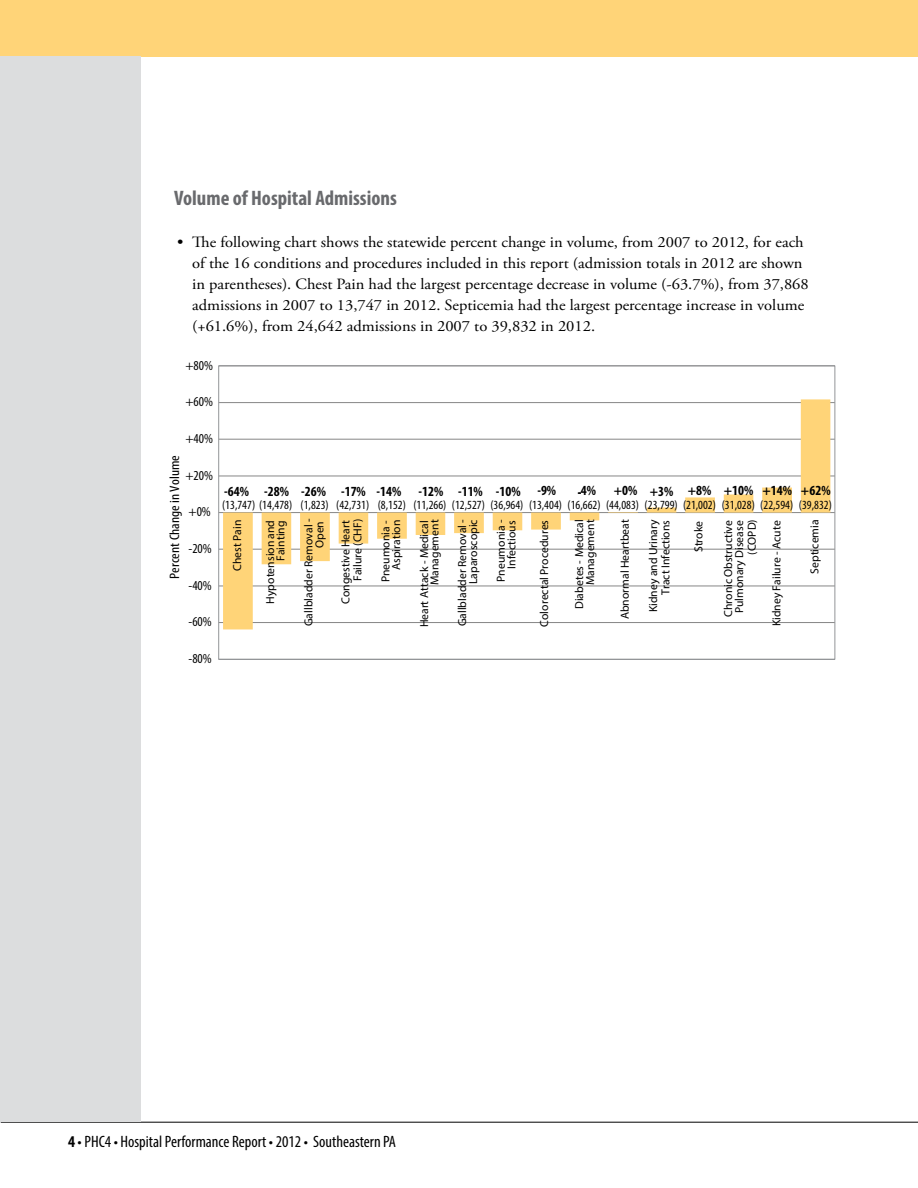
<style>
.page{position:relative;width:918px;height:1188px;background:#fff}
.page>*{position:absolute;margin:0;border:0;box-sizing:border-box;transform-origin:0 0}
.t1{font:700 condensed 21px "Myriad Pro";color:#696a6d}
.t2{font:condensed 16.5px "Myriad Pro";color:#000}
.t3{font:15.6px/21px "Adobe Garamond Pro";color:#000;scale:1.05 1}
.t4{font:700 condensed 13.95px "Myriad Pro";color:#010101}
.t5{font:condensed 13.8px "Myriad Pro";color:#010101}
.t6{font:condensed 13.8px "Myriad Pro";color:#010101;scale:1.11 1}
.t7{font:condensed 12.45px "Myriad Pro";color:#010101}
.t8{font:11.7px/10.9px "Myriad Pro";color:#010101;text-align:right}
.s1{font-weight:700}
</style>
<div class="page">
<hr style="left:1px;top:1122px;width:917px;height:1px;background:#000">
<div style="left:0;top:0;width:918px;height:56px;background:#ffd478"></div>
<div style="left:0;top:56px;width:140px;height:1065px;background:#dcddde"></div>
<hr style="left:219px;top:402px;width:616px;height:1px;background:#868686">
<hr style="left:219px;top:439px;width:616px;height:1px;background:#868686">
<hr style="left:219px;top:476px;width:616px;height:1px;background:#868686">
<hr style="left:219px;top:512px;width:616px;height:1px;background:#868686">
<hr style="left:219px;top:549px;width:616px;height:1px;background:#868686">
<hr style="left:219px;top:586px;width:616px;height:1px;background:#868686">
<hr style="left:219px;top:622px;width:616px;height:1px;background:#868686">
<svg style="left:223px;top:399px;width:607px;height:230px"></svg>
<h1 class="t1" style="left:174px;top:185px;width:224px">Volume of Hospital Admissions</h1>
<p class="t3" style="left:192px;top:232px;width:589px;text-indent:-15px">• The following chart shows the statewide percent change in volume, from 2007 to 2012, for each of the 16 conditions and procedures included in this report (admission totals in 2012 are shown in parentheses). Chest Pain had the largest percentage decrease in volume (-63.7%), from 37,868 admissions in 2007 to 13,747 in 2012. Septicemia had the largest percentage increase in volume (+61.6%), from 24,642 admissions in 2007 to 39,832 in 2012.</p>
<p class="t5" style="left:185px;top:357px;width:29px">+80%</p>
<p class="t5" style="left:185px;top:393px;width:29px">+60%</p>
<p class="t5" style="left:185px;top:430px;width:29px">+40%</p>
<p class="t6" style="left:166px;top:579px;width:112px;rotate:-90deg">Percent Change in Volume</p>
<p class="t5" style="left:185px;top:467px;width:29px">+20%</p>
<p class="t5" style="left:189px;top:503px;width:24px">+0%</p>
<p class="t5" style="left:189px;top:540px;width:25px">-20%</p>
<p class="t5" style="left:189px;top:577px;width:25px">-40%</p>
<p class="t5" style="left:189px;top:613px;width:25px">-60%</p>
<p class="t4" style="left:224px;top:482px;width:333px">-64% -28% -26% -17% -14% -12% -11% -10% -9%</p>
<p class="t4" style="left:578px;top:482px;width:20px">-4%</p>
<p class="t4" style="left:614px;top:482px;width:218px">+0% +3% +8% +10% +14% +62%</p>
<p class="t7" style="left:222px;top:497px;width:611px">(13,747) (14,478) (1,823) (42,731) (8,152) (11,266) (12,527) (36,964) (13,404) (16,662) (44,083) (23,799) (21,002) (31,028) (22,594) (39,832)</p>
<p class="t8" style="left:232px;top:571px;width:53px;rotate:-90deg">Chest Pain</p>
<p class="t8" style="left:265px;top:604px;width:85px;line-height:10.5px;rotate:-90deg">Hypotension and<br>Fainting</p>
<p class="t8" style="left:303px;top:626px;width:109px;rotate:-90deg">Gallbladder Removal -<br>Open</p>
<p class="t8" style="left:339px;top:604px;width:87px;line-height:12px;rotate:-90deg">Congestive Heart<br>Failure (CHF)</p>
<p class="t8" style="left:380px;top:582px;width:64px;line-height:10.4px;rotate:-90deg">Pneumonia -<br>Aspiration</p>
<p class="t8" style="left:419px;top:627px;width:109px;line-height:10.5px;rotate:-90deg">Heart Attack - Medical<br>Management</p>
<p class="t8" style="left:457px;top:626px;width:109px;rotate:-90deg">Gallbladder Removal -<br>Laparoscopic</p>
<p class="t8" style="left:496px;top:582px;width:64px;rotate:-90deg">Pneumonia -<br>Infectious</p>
<p class="t8" style="left:539px;top:627px;width:108px;rotate:-90deg">Colorectal Procedures</p>
<p class="t8" style="left:574px;top:609px;width:91px;rotate:-90deg">Diabetes - Medical<br>Management</p>
<p class="t8" style="left:619px;top:619px;width:102px;rotate:-90deg">Abnormal Heartbeat</p>
<p class="t8" style="left:647px;top:612px;width:94px;line-height:12.5px;rotate:-90deg">Kidney and Urinary<br>Tract Infections</p>
<p class="t8" style="left:693px;top:552px;width:33px;rotate:-90deg">Stroke</p>
<p class="t8" style="left:723px;top:617px;width:99px;text-align:center;rotate:-90deg">Chronic Obstructive<br>Pulmonary Disease</p>
<p class="t8" style="left:739px;top:626px;width:109px;line-height:24.8px;rotate:-90deg">(COPD)<br>Kidney Failure - Acute</p>
<p class="t8" style="left:809px;top:574px;width:56px;rotate:-90deg">Septicemia</p>
<p class="t5" style="left:189px;top:650px;width:25px">-80%</p>
<p class="t2" style="left:68px;top:1132px;width:330px"><span class="s1">4</span> • PHC4 • Hospital Performance Report • 2012 • Southeastern PA</p>
</div>
